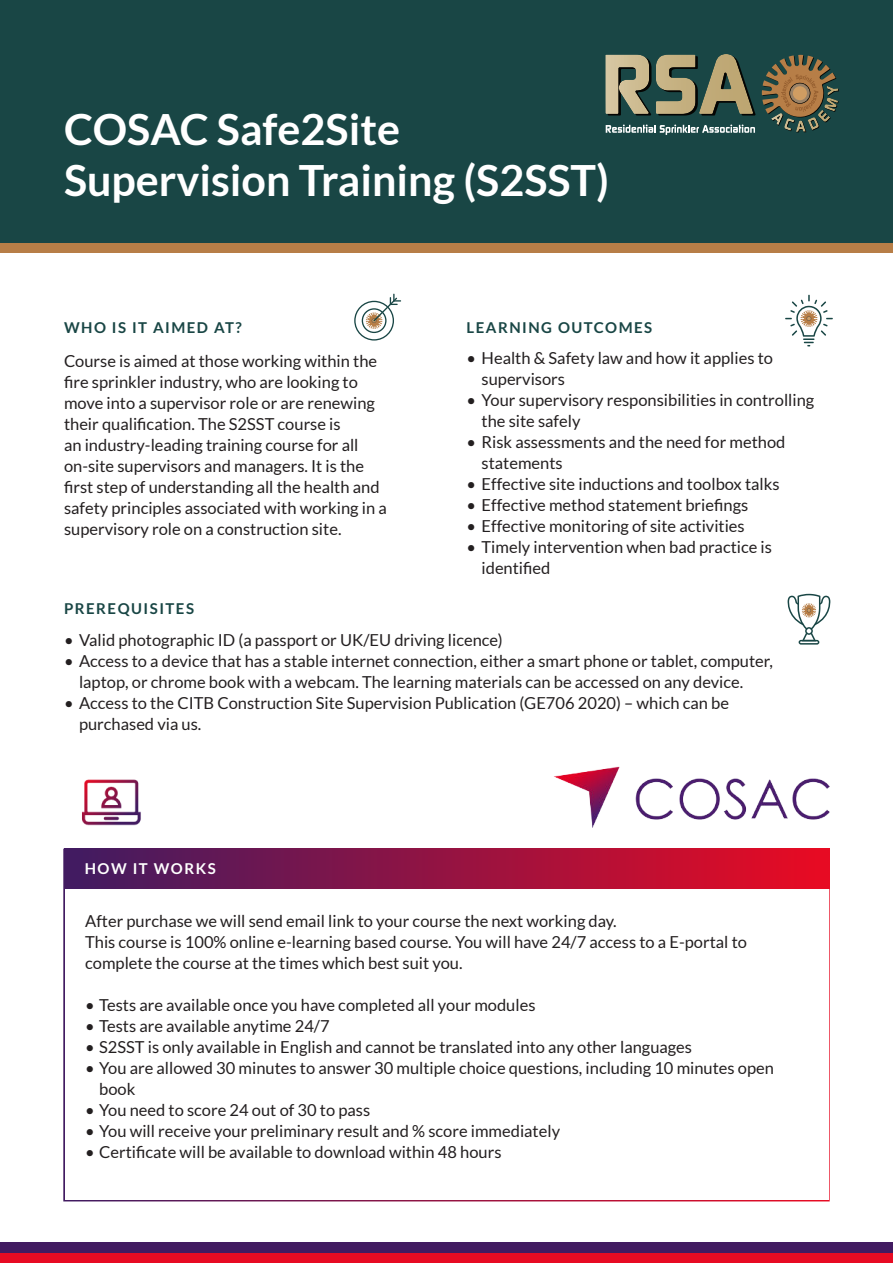
<style>
.page{position:relative;width:893px;height:1263px;background:#fff}
.page>*{position:absolute;margin:0;border:0;box-sizing:border-box;transform-origin:0 0}
.t1{font:700 43.05px/51.6px "Lato";color:#fff}
.t2{font:16.5px/21px "Lato";color:#231f20}
.t3{font:700 15px "Lato";letter-spacing:.1em;color:#194645}
.t4{font:700 15px "Lato";letter-spacing:.1em;color:#fff}
</style>
<div class="page">
<div style="left:63px;top:849px;width:767px;height:352px;background:#fff;border:3px solid #fff"></div>
<div style="left:0;top:231px;width:893px;height:22px;background:#b77e47"></div>
<div style="left:0;top:0;width:893px;height:242px;background:#194645"></div>
<svg style="left:605px;top:54px;width:151px;height:62px"></svg>
<svg style="left:606px;top:125px;width:149px;height:10px"></svg>
<svg style="left:762px;top:55px;width:77px;height:77px"></svg>
<svg style="left:354px;top:294px;width:47px;height:47px"></svg>
<svg style="left:785px;top:295px;width:48px;height:51px"></svg>
<svg style="left:787px;top:594px;width:43px;height:51px"></svg>
<div style="left:64px;top:849px;width:766px;height:39px;background:linear-gradient(to right,#3f1b62,#ea0b22)"></div>
<img style="left:554px;top:767px;width:276px;height:61px">
<div style="left:1px;top:1252px;width:892px;height:11px;background:#e70b23"></div>
<div style="left:0;top:1242px;width:893px;height:10px;background:#421b61"></div>
<img style="left:82px;top:779px;width:59px;height:47px">
<h1 class="t1" style="left:64px;top:106px;width:546px">COSAC Safe2Site<br>Supervision Training (S2SST)</h1>
<p class="t3" style="left:64px;top:321px;width:179px">WHO IS IT AIMED AT?</p>
<p class="t2" style="left:64px;top:352px;width:324px">Course is aimed at those working within the fire sprinkler industry, who are looking to move into a supervisor role or are renewing their qualification. The S2SST course is<br>an industry-leading training course for all on-site supervisors and managers. It is the first step of understanding all the health and safety principles associated with working in a supervisory role on a construction site.</p>
<p class="t3" style="left:467px;top:321px;width:187px">LEARNING OUTCOMES</p>
<p class="t2" style="left:482px;top:349px;width:293px;text-indent:-15px">• Health &amp; Safety law and how it applies to supervisors</p>
<p class="t2" style="left:482px;top:391px;width:334px;text-indent:-15px">• Your supervisory responsibilities in controlling the site safely</p>
<p class="t2" style="left:482px;top:433px;width:305px;text-indent:-15px">• Risk assessments and the need for method statements</p>
<p class="t2" style="left:467px;top:475px;width:315px">• Effective site inductions and toolbox talks</p>
<p class="t2" style="left:467px;top:495px;width:283px">• Effective method statement briefings</p>
<p class="t2" style="left:467px;top:517px;width:280px">• Effective monitoring of site activities</p>
<p class="t2" style="left:482px;top:538px;width:292px;text-indent:-15px">• Timely intervention when bad practice is identified</p>
<p class="t3" style="left:64px;top:602px;width:132px">PREREQUISITES</p>
<p class="t2" style="left:64px;top:630px;width:440px">• Valid photographic ID (a passport or UK/EU driving licence)</p>
<p class="t2" style="left:79px;top:651px;width:695px;text-indent:-15px">• Access to a device that has a stable internet connection, either a smart phone or tablet, computer, laptop, or chrome book with a webcam. The learning materials can be accessed on any device.</p>
<p class="t2" style="left:79px;top:693px;width:651px;text-indent:-15px">• Access to the CITB Construction Site Supervision Publication (GE706 2020) – which can be purchased via us.</p>
<p class="t4" style="left:85px;top:862px;width:132px">HOW IT WORKS</p>
<p class="t2" style="left:85px;top:912px;width:663px">After purchase we will send email link to your course the next working day.<br>This course is 100% online e-learning based course. You will have 24/7 access to a E-portal to complete the course at the times which best suit you.</p>
<p class="t2" style="left:85px;top:996px;width:452px">• Tests are available once you have completed all your modules</p>
<p class="t2" style="left:85px;top:1017px;width:246px">• Tests are available anytime 24/7</p>
<p class="t2" style="left:85px;top:1038px;width:608px">• S2SST is only available in English and cannot be translated into any other languages</p>
<p class="t2" style="left:99px;top:1059px;width:676px;text-indent:-14px">• You are allowed 30 minutes to answer 30 multiple choice questions, including 10 minutes open book</p>
<p class="t2" style="left:85px;top:1101px;width:287px">• You need to score 24 out of 30 to pass</p>
<p class="t2" style="left:85px;top:1122px;width:476px">• You will receive your preliminary result and % score immediately</p>
<p class="t2" style="left:85px;top:1142px;width:418px">• Certificate will be available to download within 48 hours</p>
</div>
